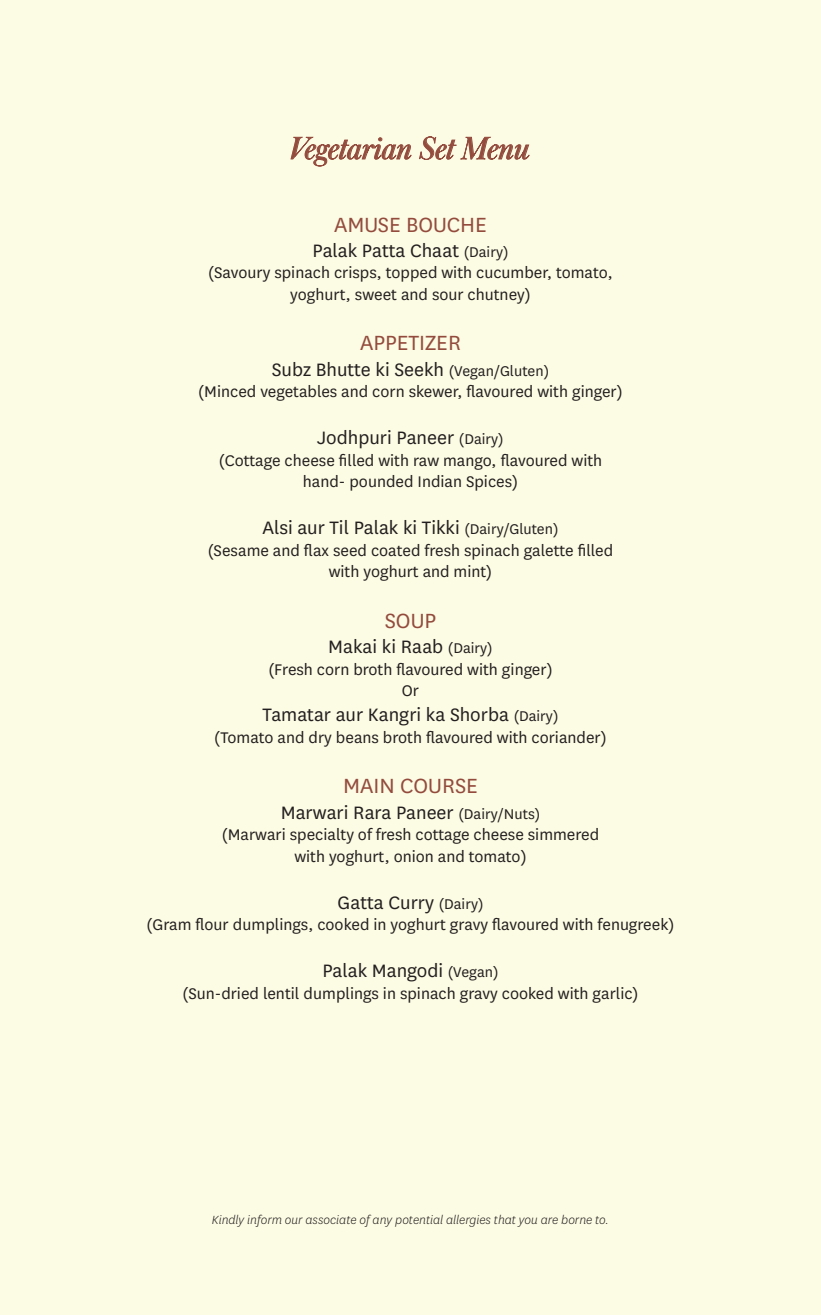
<style>
.page{position:relative;width:821px;height:1315px;background:#fff}
.page>*{position:absolute;margin:0;border:0;box-sizing:border-box;transform-origin:0 0}
.t1{font:italic 33px "Austin Hairline";color:#934b3d}
.t2{font:24px "National";color:#934b3d}
.t3{font:21px "National";color:#231f20}
.t4{font:18px/21.6px "National";color:#231f20;text-align:center}
.t5{font:italic 300 13.8px "National";color:#231f20}
.s1{font-size:16.5px}
</style>
<div class="page">
<div style="left:0;top:0;width:820px;height:1315px;background:#fcfbe3"></div>
<svg style="left:290px;top:137px;width:121px;height:29px"></svg>
<svg style="left:419px;top:136px;width:110px;height:24px"></svg>
<h1 class="t1" style="left:291px;top:126px;width:241px">Vegetarian Set Menu</h1>
<h2 class="t2" style="left:334px;top:209px;width:154px">AMUSE BOUCHE</h2>
<p class="t3" style="left:312px;top:237px;width:197px">Palak Patta Chaat <span class="s1">(Dairy)</span></p>
<p class="t4" style="left:208px;top:261px;width:406px">(Savoury spinach crisps, topped with cucumber, tomato, yoghurt, sweet and sour chutney)</p>
<h2 class="t2" style="left:360px;top:327px;width:102px">APPETIZER</h2>
<p class="t3" style="left:272px;top:356px;width:278px">Subz Bhutte ki Seekh <span class="s1">(Vegan/Gluten)</span></p>
<p class="t4" style="left:198px;top:380px;width:426px">(Minced vegetables and corn skewer, flavoured with ginger)</p>
<p class="t3" style="left:317px;top:424px;width:188px">Jodhpuri Paneer <span class="s1">(Dairy)</span></p>
<p class="t4" style="left:219px;top:449px;width:385px">(Cottage cheese filled with raw mango, flavoured with hand- pounded Indian Spices)</p>
<p class="t3" style="left:262px;top:514px;width:297px">Alsi aur Til Palak ki Tikki <span class="s1">(Dairy/Gluten)</span></p>
<p class="t4" style="left:208px;top:539px;width:407px">(Sesame and flax seed coated fresh spinach galette filled with yoghurt and mint)</p>
<h2 class="t2" style="left:384px;top:605px;width:53px">SOUP</h2>
<p class="t3" style="left:328px;top:633px;width:166px">Makai ki Raab <span class="s1">(Dairy)</span></p>
<p class="t4" style="left:268px;top:657px;width:286px">(Fresh corn broth flavoured with ginger)<br>Or</p>
<p class="t3" style="left:262px;top:701px;width:297px">Tamatar aur Kangri ka Shorba <span class="s1">(Dairy)</span></p>
<p class="t4" style="left:214px;top:726px;width:394px">(Tomato and dry beans broth flavoured with coriander)</p>
<h2 class="t2" style="left:343px;top:770px;width:136px">MAIN COURSE</h2>
<p class="t3" style="left:281px;top:798px;width:261px">Marwari Rara Paneer <span class="s1">(Dairy/Nuts)</span></p>
<p class="t4" style="left:222px;top:823px;width:379px">(Marwari specialty of fresh cottage cheese simmered with yoghurt, onion and tomato)</p>
<p class="t3" style="left:337px;top:888px;width:147px">Gatta Curry <span class="s1">(Dairy)</span></p>
<p class="t4" style="left:146px;top:913px;width:529px">(Gram flour dumplings, cooked in yoghurt gravy flavoured with fenugreek)</p>
<p class="t3" style="left:322px;top:957px;width:178px">Palak Mangodi <span class="s1">(Vegan)</span></p>
<p class="t4" style="left:182px;top:981px;width:457px">(Sun-dried lentil dumplings in spinach gravy cooked with garlic)</p>
<p class="t5" style="left:212px;top:1212px;width:398px">Kindly inform our associate of any potential allergies that you are borne to.</p>
</div>
